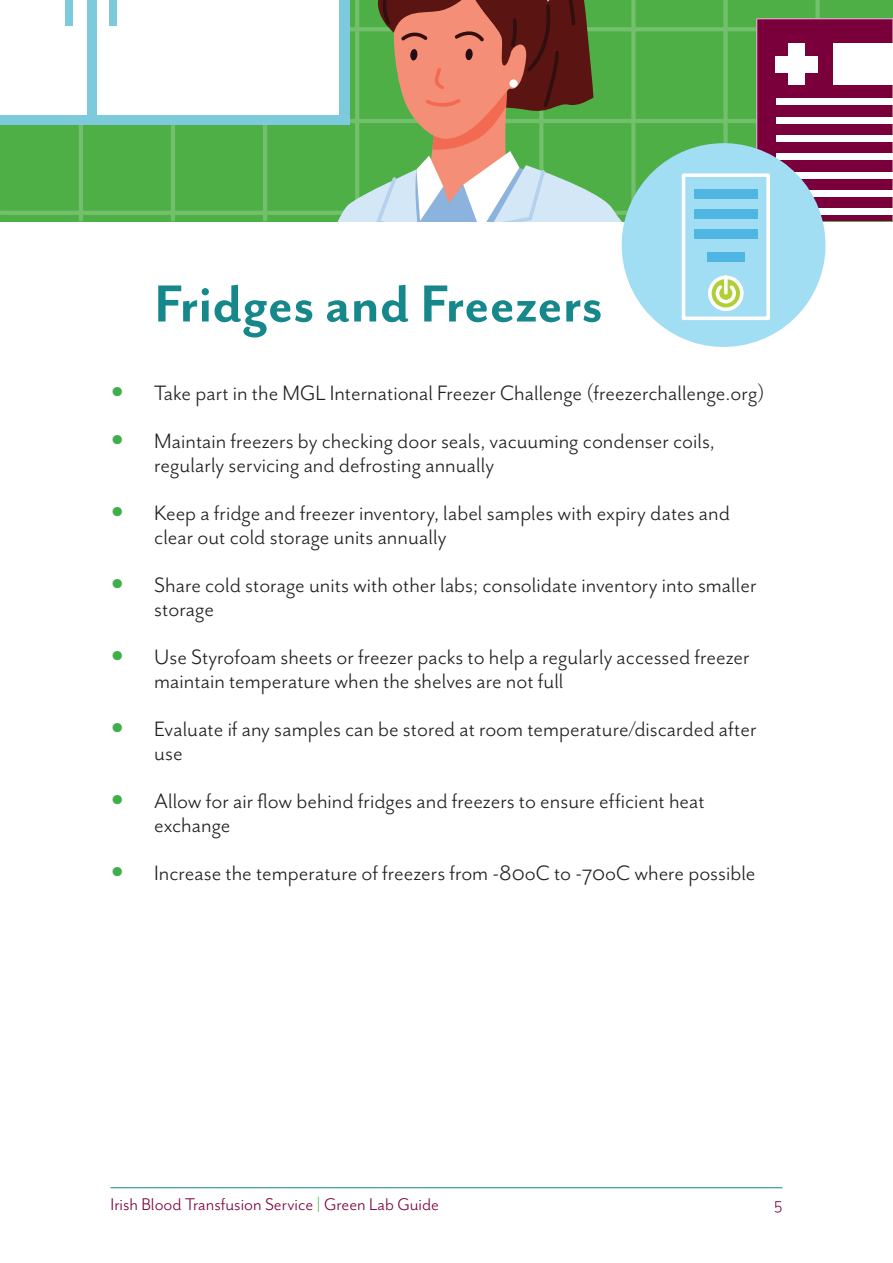
<style>
.page{position:relative;width:893px;height:1263px;background:#fff}
.page>*{position:absolute;margin:0;border:0;box-sizing:border-box;transform-origin:0 0}
.t1{font:700 60px "Mr Eaves San OT";color:#16878b}
.t2{font:800 42px "Mr Eaves San OT";color:#40ae49}
.t3{font:24px/24px "Mr Eaves San OT";color:#231f20}
.t4{font:19.5px "Mr Eaves San OT";color:#7a003b}
.t5{font:18px "Mr Eaves San OT";color:#7a003b}
.s1{color:#4fb047}
</style>
<div class="page">
<hr style="left:111px;top:1187px;width:671px;height:1px;background:#16878b">
<svg style="left:0;top:124px;width:268px;height:97px;background:#52b04b"></svg>
<div style="left:0;top:0;width:349px;height:124px;background:#7dcadd"></div>
<div style="left:98px;top:0;width:241px;height:114px;background:#fff"></div>
<div style="left:0;top:0;width:86px;height:114px;background:#fff"></div>
<div style="left:110px;top:0;width:7px;height:25px;background:#7dcadd"></div>
<div style="left:65px;top:0;width:8px;height:25px;background:#7dcadd"></div>
<svg style="left:268px;top:0;width:625px;height:347px"></svg>
<p class="t2" style="left:111px;top:365px;width:15px">•</p>
<p class="t2" style="left:111px;top:413px;width:15px">•</p>
<p class="t2" style="left:111px;top:485px;width:15px">•</p>
<p class="t2" style="left:111px;top:557px;width:15px">•</p>
<p class="t2" style="left:111px;top:629px;width:15px">•</p>
<p class="t2" style="left:111px;top:701px;width:15px">•</p>
<p class="t2" style="left:111px;top:773px;width:15px">•</p>
<p class="t2" style="left:111px;top:845px;width:15px">•</p>
<p class="t1" style="left:154px;top:270px;width:450px">Fridges and Freezers</p>
<p class="t3" style="left:154px;top:381px;width:612px">Take part in the MGL International Freezer Challenge (freezerchallenge.org)</p>
<p class="t3" style="left:154px;top:429px;width:562px">Maintain freezers by checking door seals, vacuuming condenser coils, regularly servicing and defrosting annually</p>
<p class="t3" style="left:154px;top:501px;width:577px">Keep a fridge and freezer inventory, label samples with expiry dates and clear out cold storage units annually</p>
<p class="t3" style="left:154px;top:573px;width:604px">Share cold storage units with other labs; consolidate inventory into smaller storage</p>
<p class="t3" style="left:154px;top:645px;width:597px">Use Styrofoam sheets or freezer packs to help a regularly accessed freezer maintain temperature when the shelves are not full</p>
<p class="t3" style="left:154px;top:717px;width:604px">Evaluate if any samples can be stored at room temperature/discarded after use</p>
<p class="t3" style="left:154px;top:789px;width:552px">Allow for air flow behind fridges and freezers to ensure efficient heat exchange</p>
<p class="t3" style="left:154px;top:861px;width:603px">Increase the temperature of freezers from -80oC to -70oC where possible</p>
<p class="t4" style="left:111px;top:1193px;width:330px">Irish Blood Transfusion Service <span class="s1">|</span> Green Lab Guide</p>
<p class="t5" style="left:774px;top:1193px;width:10px">5</p>
</div>
